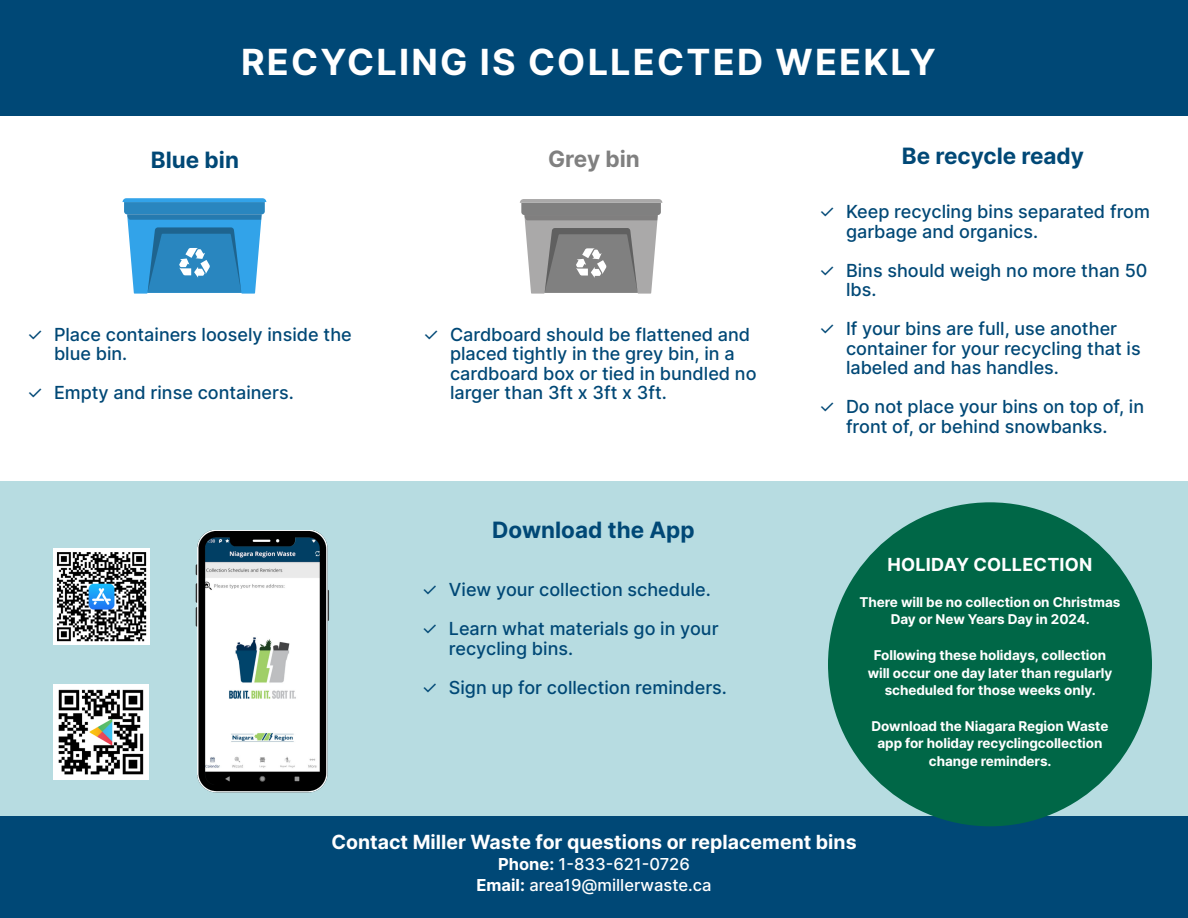
<style>
.page{position:relative;width:1188px;height:918px;background:#fff}
.page>*{position:absolute;margin:0;border:0;box-sizing:border-box;transform-origin:0 0}
.t1{font:700 36px "Inter";letter-spacing:.06em;color:#fff}
.t2{font:700 22.5px "Inter";color:#004876}
.t3{font:700 22.5px "Inter";color:#808080}
.t4{font:700 19.5px "Inter";color:#fff}
.t5{font:500 18px/19.5px "Inter";color:#004876}
.t6{font:700 18px "Inter";letter-spacing:.01em;color:#fff}
.t7{font:500 16.5px "Inter";color:#fff}
.t8{font:700 13.5px "Inter";letter-spacing:-.005em;color:#fff}
.s1{font-weight:400}
.s2{font-weight:700}
</style>
<div class="page">
<div style="left:0;top:482px;width:1188px;height:365px;background:#b7dce1"></div>
<div style="left:0;top:0;width:1188px;height:116px;background:#004876"></div>
<div style="left:0;top:816px;width:1188px;height:102px;background:#004876"></div>
<div style="left:828px;top:502px;width:324px;height:324px;background:#006747;border-radius:50%"></div>
<img style="left:195px;top:531px;width:134px;height:262px">
<img style="left:54px;top:685px;width:95px;height:95px">
<img style="left:54px;top:549px;width:95px;height:95px">
<svg style="left:123px;top:198px;width:143px;height:96px;background:#469cd0"></svg>
<svg style="left:520px;top:199px;width:142px;height:95px;background:#9b9b9b"></svg>
<p class="t1" style="left:241px;top:36px;width:696px">RECYCLING IS COLLECTED WEEKLY</p>
<p class="t2" style="left:151px;top:144px;width:90px">Blue bin</p>
<p class="t5" style="left:54px;top:324px;width:299px;text-indent:-27px"><span class="s1">✓</span> Place containers loosely inside the blue bin.</p>
<p class="t5" style="left:27px;top:382px;width:268px"><span class="s1">✓</span> Empty and rinse containers.</p>
<p class="t3" style="left:548px;top:143px;width:93px">Grey bin</p>
<p class="t5" style="left:450px;top:324px;width:308px;text-indent:-27px"><span class="s1">✓</span> Cardboard should be flattened and placed tightly in the grey bin, in a cardboard box or tied in bundled no larger than 3ft x 3ft x 3ft.</p>
<p class="t2" style="left:492px;top:514px;width:204px">Download the App</p>
<p class="t5" style="left:422px;top:580px;width:291px"><span class="s1">✓</span> View your collection schedule.</p>
<p class="t5" style="left:449px;top:619px;width:271px;text-indent:-27px"><span class="s1">✓</span> Learn what materials go in your recycling bins.</p>
<p class="t5" style="left:422px;top:677px;width:307px"><span class="s1">✓</span> Sign up for collection reminders.</p>
<p class="t2" style="left:902px;top:139px;width:184px">Be recycle ready</p>
<p class="t5" style="left:846px;top:202px;width:305px;text-indent:-27px"><span class="s1">✓</span> Keep recycling bins separated from garbage and organics.</p>
<p class="t5" style="left:846px;top:260px;width:303px;text-indent:-27px"><span class="s1">✓</span> Bins should weigh no more than 50 lbs.</p>
<p class="t5" style="left:846px;top:319px;width:296px;text-indent:-27px"><span class="s1">✓</span> If your bins are full, use another container for your recycling that is labeled and has handles.</p>
<p class="t5" style="left:819px;top:397px;width:327px;text-align:center"><span class="s1">✓</span> Do not place your bins on top of, in front of, or behind snowbanks.</p>
<p class="t6" style="left:888px;top:552px;width:206px">HOLIDAY COLLECTION</p>
<p class="t8" style="left:860px;top:592px;width:262px">There will be no collection on Christmas</p>
<p class="t8" style="left:891px;top:610px;width:201px">Day or New Years Day in 2024.</p>
<p class="t8" style="left:874px;top:645px;width:234px">Following these holidays, collection</p>
<p class="t8" style="left:868px;top:663px;width:246px">will occur one day later than regularly</p>
<p class="t8" style="left:885px;top:681px;width:213px">scheduled for those weeks only.</p>
<p class="t8" style="left:872px;top:716px;width:238px">Download the Niagara Region Waste</p>
<p class="t8" style="left:877px;top:734px;width:227px">app for holiday recyclingcollection</p>
<p class="t8" style="left:929px;top:751px;width:124px">change reminders.</p>
<p class="t4" style="left:331px;top:828px;width:527px">Contact Miller Waste for questions or replacement bins</p>
<p class="t7" style="left:498px;top:852px;width:193px"><span class="s2">Phone:</span> 1-833-621-0726</p>
<p class="t7" style="left:476px;top:873px;width:237px"><span class="s2">Email:</span> area19@millerwaste.ca</p>
</div>
